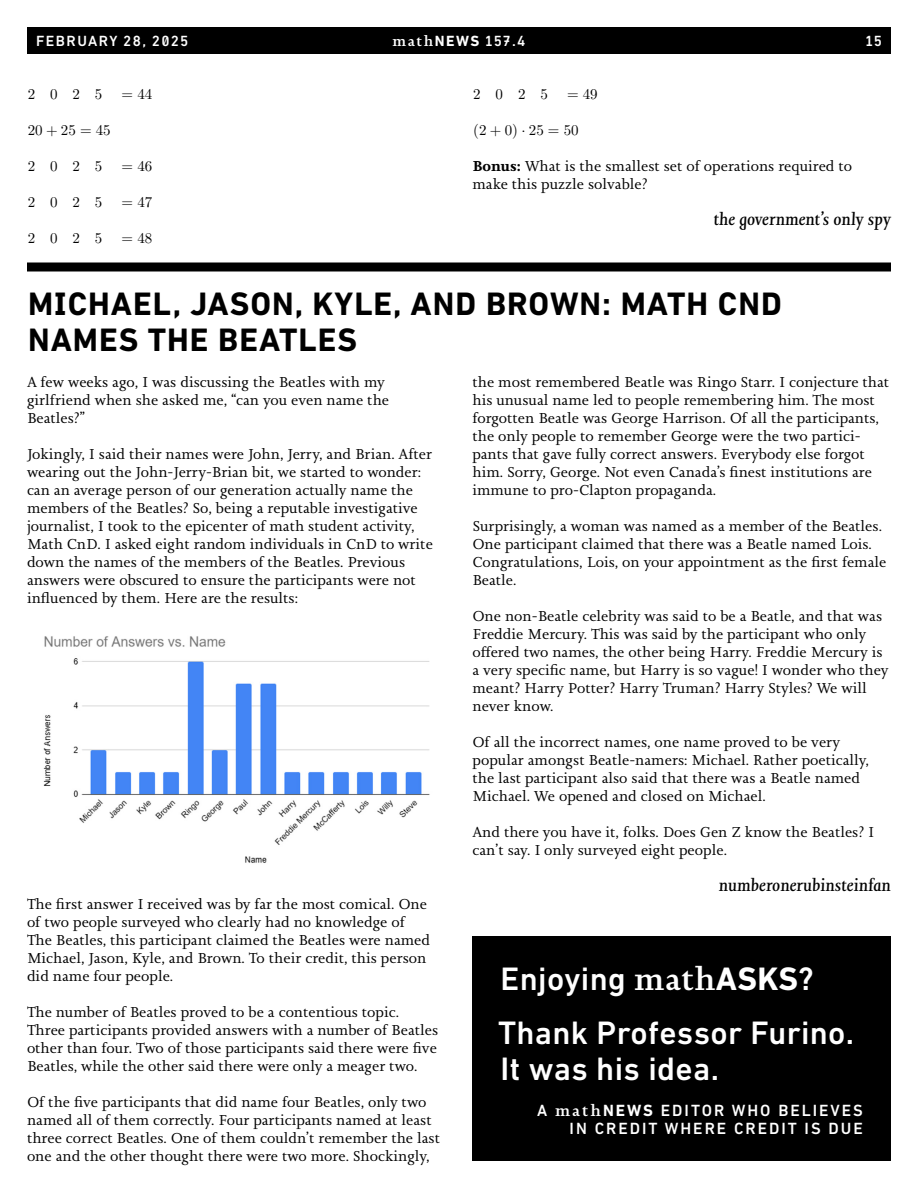
<style>
.page{position:relative;width:918px;height:1188px;background:#fff}
.page>*{position:absolute;margin:0;border:0;box-sizing:border-box;transform-origin:0 0}
.blackBOX_Text_Quote{font:500 33px/36px "DIN Next W1 G";letter-spacing:.01em;color:#fff}
.Title__2-Column___Overbar{font:700 33px/36px "DIN Next W1 G";letter-spacing:.03em;color:#000}
.Author{font:italic 18px "Joanna Nova";color:#000}
.blackBOX_Quote_Author{font:500 16.5px/18px "DIN Next W1 G";letter-spacing:.12em;color:#fff}
.Body{font:15px/18px "Joanna Nova";color:#000}
.link{font:15px "LM Roman 10";letter-spacing:1em;color:#000}
.t1{font:500 15px "DIN Next W1 G";color:#fff}
.s1{font-family:"Joanna Nova"}
.s2{font-weight:700}
</style>
<div class="page">
<div style="left:27px;top:262px;width:864px;height:10px;background:#000"></div>
<img style="left:43px;top:636px;width:387px;height:227px">
<div style="left:472px;top:936px;width:419px;height:225px;background:#000"></div>
<div style="left:27px;top:27px;width:864px;height:27px;background:#000"></div>
<p class="t1" style="left:36px;top:32px;width:154px">February 28, 2025</p>
<p class="t1" style="left:392px;top:32px;width:135px"><span class="s1">math</span><span class="s2">NEWS</span> 157.4</p>
<p class="t1" style="left:866px;top:32px;width:17px">15</p>
<p class="link" style="left:28px;top:82px;width:76px">2025</p>
<p class="link" style="left:122px;top:82px;width:32px">= 44</p>
<p class="link" style="left:28px;top:118px;width:85px">20+25=45</p>
<p class="link" style="left:28px;top:154px;width:76px">2025</p>
<p class="link" style="left:122px;top:154px;width:32px">= 46</p>
<p class="link" style="left:28px;top:190px;width:76px">2025</p>
<p class="link" style="left:122px;top:190px;width:32px">= 47</p>
<p class="link" style="left:28px;top:226px;width:76px">2025</p>
<p class="link" style="left:122px;top:226px;width:32px">= 48</p>
<p class="link" style="left:473px;top:82px;width:76px">2025</p>
<p class="link" style="left:567px;top:82px;width:32px">= 49</p>
<p class="link" style="left:473px;top:118px;width:107px">(2+0)•25=50</p>
<p class="Body" style="left:472px;top:157px;width:381px"><span class="s2">Bonus:</span> What is the smallest set of operations required to make this puzzle solvable?</p>
<p class="Author" style="left:714px;top:207px;width:179px">the government’s only spy</p>
<p class="Title__2-Column___Overbar" style="left:28px;top:286px;width:755px">MICHAEL, JASON, KYLE, AND BROWN: MATH CND<br>NAMES THE BEATLES</p>
<p class="Body" style="left:27px;top:373px;width:364px">A few weeks ago, I was discussing the Beatles with my girlfriend when she asked me, “can you even name the<br>Beatles?”</p>
<p class="Body" style="left:27px;top:445px;width:407px">Jokingly, I said their names were John, Jerry, and Brian. After wearing out the John-Jerry-Brian bit, we started to wonder: can an average person of our generation actually name the members of the Beatles? So, being a reputable investigative journalist, I took to the epicenter of math student activity, Math CnD. I asked eight random individuals in CnD to write down the names of the members of the Beatles. Previous answers were obscured to ensure the participants were not influenced by them. Here are the results:</p>
<p class="Body" style="left:472px;top:373px;width:418px">the most remembered Beatle was Ringo Starr. I conjecture that his unusual name led to people remembering him. The most forgotten Beatle was George Harrison. Of all the participants, the only people to remember George were the two partici&shy;pants that gave fully correct answers. Everybody else forgot him. Sorry, George. Not even Canada’s finest institutions are immune to pro-Clapton propaganda.</p>
<p class="Body" style="left:472px;top:517px;width:415px">Surprisingly, a woman was named as a member of the Beatles.<br>One participant claimed that there was a Beatle named Lois.<br>Congratulations, Lois, on your appointment as the first female Beatle.</p>
<p class="Body" style="left:472px;top:607px;width:418px">One non-Beatle celebrity was said to be a Beatle, and that was Freddie Mercury. This was said by the participant who only offered two names, the other being Harry. Freddie Mercury is a very specific name, but Harry is so vague! I wonder who they meant? Harry Potter? Harry Truman? Harry Styles? We will never know.</p>
<p class="Body" style="left:472px;top:733px;width:398px">Of all the incorrect names, one name proved to be very popular amongst Beatle-namers: Michael. Rather poetically, the last participant also said that there was a Beatle named Michael. We opened and closed on Michael.</p>
<p class="Body" style="left:472px;top:823px;width:403px">And there you have it, folks. Does Gen Z know the Beatles? I can’t say. I only surveyed eight people.</p>
<p class="Author" style="left:719px;top:873px;width:174px">numberonerubinsteinfan</p>
<p class="Body" style="left:27px;top:895px;width:405px">The first answer I received was by far the most comical. One of two people surveyed who clearly had no knowledge of The Beatles, this participant claimed the Beatles were named Michael, Jason, Kyle, and Brown. To their credit, this person did name four people.</p>
<p class="Body" style="left:27px;top:1003px;width:413px">The number of Beatles proved to be a contentious topic.<br>Three participants provided answers with a number of Beatles other than four. Two of those participants said there were five Beatles, while the other said there were only a meager two.</p>
<p class="Body" style="left:27px;top:1093px;width:415px">Of the five participants that did name four Beatles, only two named all of them correctly. Four participants named at least three correct Beatles. One of them couldn’t remember the last one and the other thought there were two more. Shockingly,</p>
<p class="blackBOX_Text_Quote" style="left:501px;top:961px;width:315px">Enjoying <span class="s1">math</span><span class="s2">ASKS</span>?</p>
<p class="blackBOX_Text_Quote" style="left:498px;top:1015px;width:358px">Thank Professor Furino.<br>It was his idea.</p>
<p class="blackBOX_Quote_Author" style="left:570px;top:1101px;width:295px;text-indent:-33px">A <span class="s1">math</span><span class="s2">NEWS</span> EDITOR WHO BE LIEVES<br>IN CREDIT WHERE</p>
<p class="blackBOX_Quote_Author" style="left:734px;top:1119px;width:118px">CREDIT IS DUE</p>
</div>
